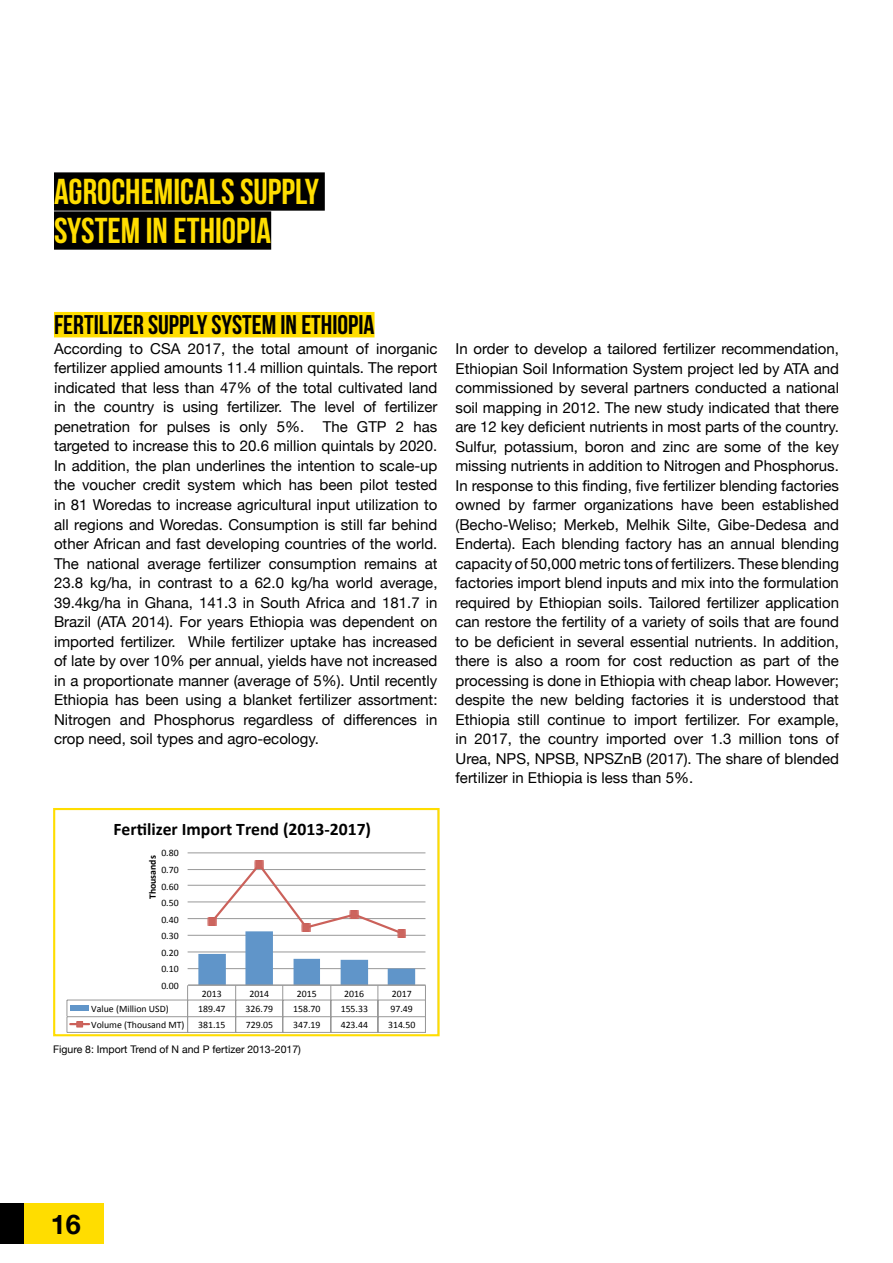
<style>
.page{position:relative;width:893px;height:1263px;background:#fff}
.page>*{position:absolute;margin:0;border:0;box-sizing:border-box;transform-origin:0 0}
.t1{font:700 36px/39px "Bebas Neue";color:#fd0}
.t2{font:700 27px "Bebas Neue";color:#000}
.t3{font:700 27px "Helvetica Neue";color:#000}
.t4{font:700 17.7px "Calibri";color:#000}
.t5{font:15px/19.5px "Helvetica Neue";color:#000;text-align:justify}
.t6{font:10.5px "Helvetica Neue";color:#000}
.t7{font:9.75px "Calibri";color:#000}
.t8{font:700 9.75px "Calibri";color:#000}
</style>
<div class="page">
<div style="left:0;top:1203px;width:103px;height:41px;background:#fd0"></div>
<div style="left:0;top:1203px;width:24px;height:41px;background:#000"></div>
<div style="left:54px;top:172px;width:271px;height:39px;background:#000"></div>
<div style="left:54px;top:211px;width:217px;height:39px;background:#000"></div>
<div style="left:54px;top:312px;width:321px;height:25px;background:#fd0"></div>
<svg style="left:66px;top:852px;width:360px;height:181px"></svg>
<div style="left:53px;top:808px;width:387px;height:228px;border:2px solid #fd0"></div>
<h1 class="t1" style="left:54px;top:172px;width:267px">AGROCHEMICALS SUPPLY<br>SYSTEM IN ETHIOPIA</h1>
<h2 class="t2" style="left:54px;top:310px;width:322px">FERTILIZER SUPPLY SYSTEM IN ETHIOPIA</h2>
<p class="t5" style="left:54px;top:340px;width:385px">According to CSA 2017, the total amount of inorganic fertilizer applied amounts 11.4 million quintals. The report indicated that less than 47% of the total cultivated land in the country is using fertilizer. The level of fertilizer penetration for pulses is only 5%. The GTP 2 has targeted to increase this to 20.6 million quintals by 2020.<br>In addition, the plan underlines the intention to scale-up the voucher credit system which has been pilot tested in 81 Woredas to increase agricultural input utilization to all regions and Woredas. Consumption is still far behind other African and fast developing countries of the world.<br>The national average fertilizer consumption remains at 23.8 kg/ha, in contrast to a 62.0 kg/ha world average, 39.4kg/ha in Ghana, 141.3 in South Africa and 181.7 in Brazil (ATA 2014). For years Ethiopia was dependent on imported fertilizer. While fertilizer uptake has increased of late by over 10% per annual, yields have not increased in a proportionate manner (average of 5%). Until recently Ethiopia has been using a blanket fertilizer assortment:<br>Nitrogen and Phosphorus regardless of differences in crop need, soil types and agro-ecology.</p>
<p class="t5" style="left:455px;top:340px;width:385px">In order to develop a tailored fertilizer recommendation, Ethiopian Soil Information System project led by ATA and commissioned by several partners conducted a national soil mapping in 2012. The new study indicated that there are 12 key deficient nutrients in most parts of the country.<br>Sulfur, potassium, boron and zinc are some of the key missing nutrients in addition to Nitrogen and Phosphorus.<br>In response to this finding, five fertilizer blending factories owned by farmer organizations have been established (Becho-Weliso; Merkeb, Melhik Silte, Gibe-Dedesa and Enderta). Each blending factory has an annual blending capacity of 50,000 metric tons of fertilizers. These blending factories import blend inputs and mix into the formulation required by Ethiopian soils. Tailored fertilizer application can restore the fertility of a variety of soils that are found to be deficient in several essential nutrients. In addition, there is also a room for cost reduction as part of the processing is done in Ethiopia with cheap labor. However; despite the new belding factories it is understood that Ethiopia still continue to import fertilizer. For example, in 2017, the country imported over 1.3 million tons of Urea, NPS, NPSB, NPSZnB (2017). The share of blended fertilizer in Ethiopia is less than 5%.</p>
<p class="t4" style="left:113px;top:817px;width:259px">Fer-lizer Import Trend (2013--‐2017)</p>
<p class="t7" style="left:161px;top:847px;width:19px">0.80</p>
<p class="t8" style="left:146px;top:899px;width:45px;rotate:-90deg">Thousands</p>
<p class="t7" style="left:161px;top:864px;width:19px">0.70</p>
<p class="t7" style="left:161px;top:880px;width:19px">0.60</p>
<p class="t7" style="left:161px;top:897px;width:19px">0.50</p>
<p class="t7" style="left:161px;top:913px;width:19px">0.40</p>
<p class="t7" style="left:161px;top:930px;width:19px">0.30</p>
<p class="t7" style="left:161px;top:946px;width:19px">0.20</p>
<p class="t7" style="left:161px;top:963px;width:19px">0.10</p>
<p class="t7" style="left:161px;top:980px;width:19px">0.00</p>
<p class="t7" style="left:202px;top:987px;width:21px">2013</p>
<p class="t7" style="left:249px;top:987px;width:21px">2014</p>
<p class="t7" style="left:297px;top:987px;width:21px">2015</p>
<p class="t7" style="left:344px;top:987px;width:21px">2016</p>
<p class="t7" style="left:392px;top:987px;width:21px">2017</p>
<p class="t7" style="left:91px;top:1002px;width:79px">Value (Million USD)</p>
<p class="t7" style="left:198px;top:1003px;width:29px">189.47</p>
<p class="t7" style="left:246px;top:1003px;width:29px">326.79</p>
<p class="t7" style="left:293px;top:1003px;width:29px">158.70</p>
<p class="t7" style="left:341px;top:1003px;width:29px">155.33</p>
<p class="t7" style="left:391px;top:1003px;width:24px">97.49</p>
<p class="t7" style="left:91px;top:1018px;width:95px">Volume (Thousand MT)</p>
<p class="t7" style="left:198px;top:1019px;width:29px">381.15</p>
<p class="t7" style="left:246px;top:1019px;width:29px">729.05</p>
<p class="t7" style="left:293px;top:1019px;width:29px">347.19</p>
<p class="t7" style="left:341px;top:1019px;width:29px">423.44</p>
<p class="t7" style="left:388px;top:1019px;width:29px">314.50</p>
<p class="t6" style="left:53px;top:1041px;width:249px">Figure 8: Import Trend of N and P fertizer 2013-2017)</p>
<h2 class="t3" style="left:51px;top:1203px;width:32px">16</h2>
</div>
